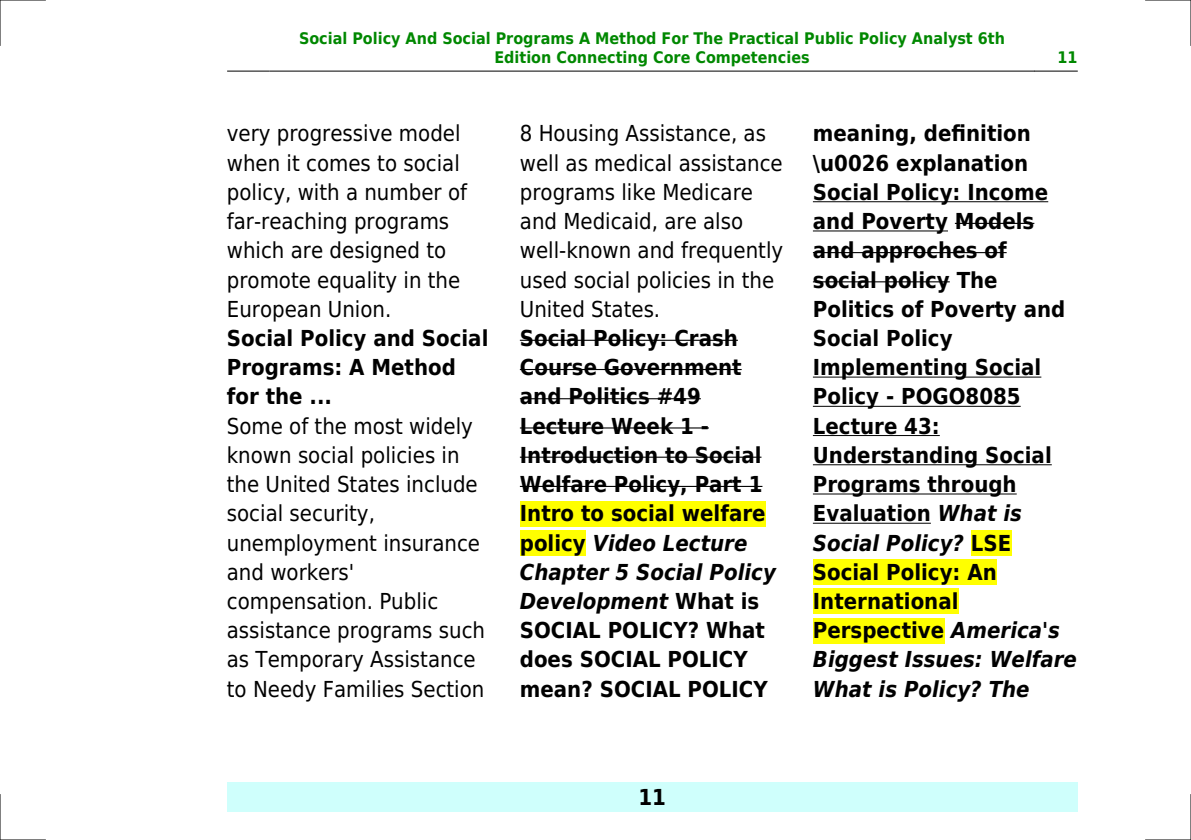
<style>
.page{position:relative;width:1191px;height:840px;background:#fff}
.page>*{position:absolute;margin:0;border:0;box-sizing:border-box;transform-origin:0 0}
.t1{font:700 22px/29.2px "DejaVu Sans Condensed";color:#000}
.t2{font:22px/29.2px "DejaVu Sans Condensed";color:#000}
.t3{font:700 16px/19.2px "DejaVu Sans Condensed";color:#080;text-align:center}
.s1{font-style:italic}
</style>
<div class="page">
<hr style="left:227px;top:71px;width:42px;height:1px;background:#000">
<hr style="left:270px;top:71px;width:764px;height:1px;background:#000">
<hr style="left:1035px;top:71px;width:42px;height:1px;background:#000">
<div style="left:227px;top:782px;width:850px;height:29px;background:#cffffc"></div>
<hr style="left:520px;top:339px;width:218px;height:1px;background:#000">
<hr style="left:520px;top:369px;width:221px;height:1px;background:#000">
<hr style="left:520px;top:398px;width:181px;height:1px;background:#000">
<hr style="left:520px;top:427px;width:189px;height:1px;background:#000">
<hr style="left:520px;top:456px;width:241px;height:1px;background:#000">
<hr style="left:520px;top:485px;width:242px;height:1px;background:#000">
<div style="left:520px;top:500px;width:245px;height:26px;background:#ff0"></div>
<div style="left:520px;top:530px;width:66px;height:25px;background:#ff0"></div>
<hr style="left:813px;top:201px;width:235px;height:1px;background:#000">
<hr style="left:813px;top:230px;width:135px;height:1px;background:#000">
<hr style="left:955px;top:223px;width:79px;height:1px;background:#000">
<hr style="left:813px;top:252px;width:193px;height:1px;background:#000">
<hr style="left:813px;top:281px;width:136px;height:1px;background:#000">
<hr style="left:813px;top:376px;width:228px;height:1px;background:#000">
<hr style="left:813px;top:405px;width:207px;height:1px;background:#000">
<hr style="left:813px;top:435px;width:126px;height:1px;background:#000">
<hr style="left:813px;top:464px;width:238px;height:1px;background:#000">
<hr style="left:813px;top:493px;width:203px;height:1px;background:#000">
<hr style="left:813px;top:522px;width:118px;height:1px;background:#000">
<div style="left:971px;top:530px;width:40px;height:25px;background:#ff0"></div>
<div style="left:813px;top:559px;width:183px;height:25px;background:#ff0"></div>
<div style="left:813px;top:588px;width:145px;height:26px;background:#ff0"></div>
<div style="left:813px;top:617px;width:131px;height:26px;background:#ff0"></div>
<hr style="left:0;top:0;width:45px;height:1px;background:#000">
<hr style="left:1145px;top:0;width:46px;height:1px;background:#000">
<hr style="left:0;top:839px;width:45px;height:1px;background:#000">
<hr style="left:1145px;top:839px;width:46px;height:1px;background:#000">
<hr style="left:0;top:0;width:1px;height:45px;background:#000">
<hr style="left:0;top:794px;width:1px;height:45px;background:#000">
<hr style="left:1190px;top:0;width:1px;height:45px;background:#000">
<hr style="left:1190px;top:794px;width:1px;height:45px;background:#000">
<p class="t3" style="left:299px;top:28px;width:707px">Social Policy And Social Programs A Method For The Practical Public Policy Analyst 6th<br>Edition Connecting Core Competencies</p>
<p class="t3" style="left:1057px;top:48px;width:22px">11</p>
<p class="t2" style="left:227px;top:119px;width:242px">very progressive model when it comes to social policy, with a number of far-reaching programs which are designed to promote equality in the<br>European Union.</p>
<p class="t1" style="left:227px;top:323px;width:263px">Social Policy and Social<br>Programs: A Method for the ...</p>
<p class="t2" style="left:227px;top:411px;width:260px">Some of the most widely known social policies in the United States include social security, unemployment insurance and workers' compensation. Public assistance programs such as Temporary Assistance to Needy Families Section</p>
<p class="t2" style="left:520px;top:119px;width:265px">8 Housing Assistance, as well as medical assistance programs like Medicare and Medicaid, are also well-known and frequently used social policies in the<br>United States.</p>
<p class="t1" style="left:520px;top:323px;width:257px">Social Policy: Crash<br>Course Government and Politics #49<br>Lecture Week 1 -<br>Introduction to Social<br>Welfare Policy, Part 1<br>Intro to social welfare policy <span class="s1">Video Lecture<br>Chapter 5 Social Policy<br>Development</span> What is<br>SOCIAL POLICY? What does SOCIAL POLICY mean? SOCIAL POLICY</p>
<p class="t1" style="left:813px;top:119px;width:266px">meaning, definition \u0026 explanation<br>Social Policy: Income and Poverty Models and approches of<br>social policy The<br>Politics of Poverty and<br>Social Policy<br>Implementing Social<br>Policy - POGO8085<br>Lecture 43:<br>Understanding Social<br>Programs through<br>Evaluation <span class="s1">What is<br>Social Policy?</span> LSE<br>Social Policy: An<br>International<br>Perspective <span class="s1">America's<br>Biggest Issues: Welfare<br>What is Policy? The</span></p>
<p class="t1" style="left:638px;top:782px;width:29px">11</p>
</div>
